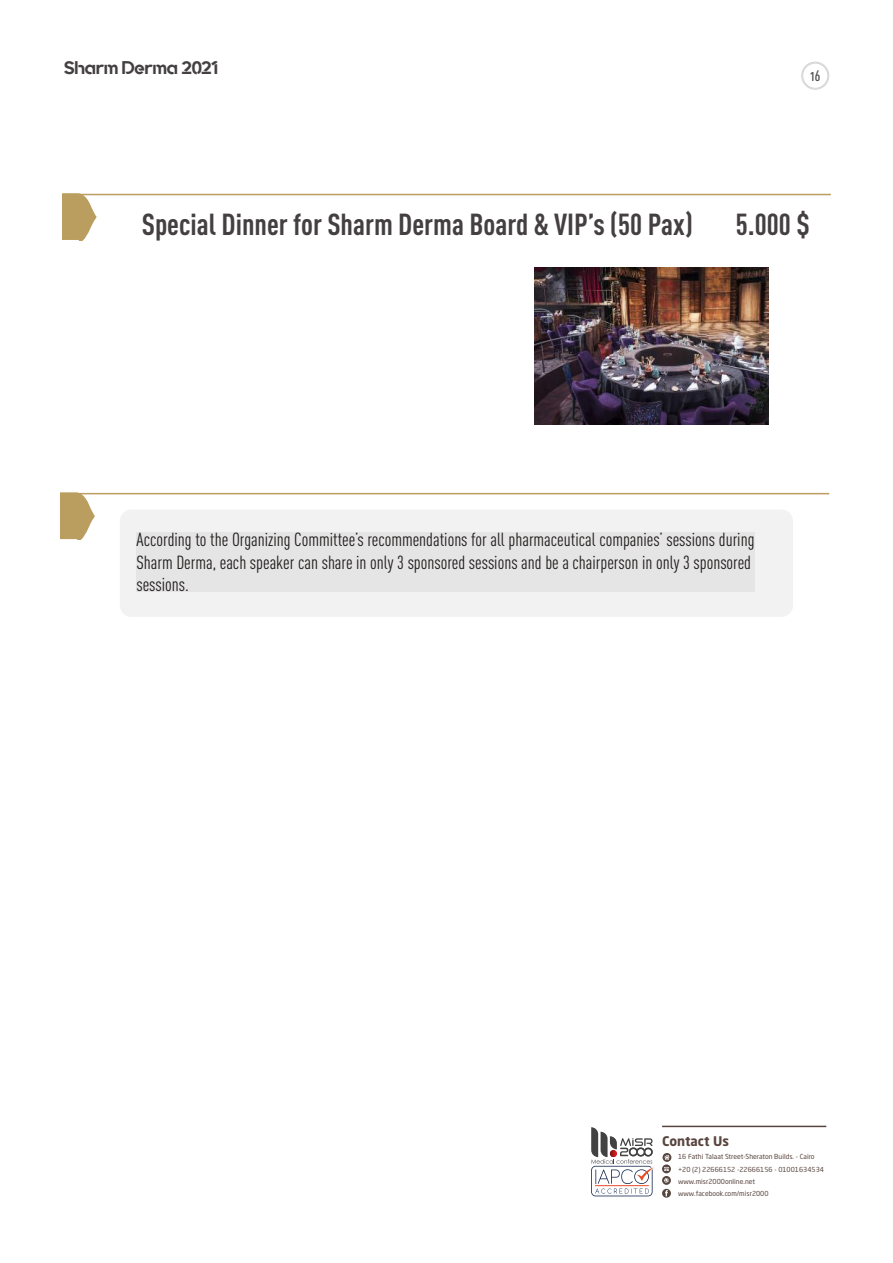
<style>
.page{position:relative;width:893px;height:1263px;background:#fff}
.page>*{position:absolute;margin:0;border:0;box-sizing:border-box;transform-origin:0 0}
.t1{font:700 30px "DIN Cond";color:#444041}
.t2{font:18.75px/22.5px "DIN Cond";color:#241f1f}
.t3{font:18.3px "Quantify";letter-spacing:-.01em;color:#444041}
.t4{font:15px "DIN Cond Medium Alternate";color:#4e4b4c}
.t5{font:700 13.2px "Neo Sans Std";color:#59453f}
.t6{font:6.9px/12.3px "Neo Sans Std";color:#59453f}
</style>
<div class="page">
<div style="left:801px;top:62px;width:28px;height:28px;border:1px solid #d5d4d5;border-radius:50%"></div>
<div style="left:803px;top:63px;width:25px;height:25px;border:1px solid #d5d4d5;border-radius:50%"></div>
<div style="left:120px;top:509px;width:673px;height:108px;background:linear-gradient(to right,#ebebeb,#ececec);border-radius:11px"></div>
<img style="left:535px;top:267px;width:234px;height:157px">
<hr style="left:62px;top:194px;width:769px;height:1px;background:#ba9e5f">
<svg style="left:62px;top:195px;width:35px;height:46px"></svg>
<hr style="left:60px;top:493px;width:769px;height:1px;background:#ba9e5f">
<svg style="left:60px;top:494px;width:36px;height:46px"></svg>
<div style="left:662px;top:1164px;width:9px;height:9px;background:#59453f;border-radius:50%"></div>
<svg style="left:664px;top:1167px;width:5px;height:4px"></svg>
<svg style="left:662px;top:1153px;width:9px;height:9px"></svg>
<svg style="left:664px;top:1155px;width:6px;height:5px"></svg>
<svg style="left:662px;top:1176px;width:9px;height:9px"></svg>
<svg style="left:664px;top:1178px;width:5px;height:5px"></svg>
<hr style="left:662px;top:1126px;width:164px;height:1px;background:#59453f">
<svg style="left:662px;top:1189px;width:9px;height:9px"></svg>
<svg style="left:665px;top:1190px;width:3px;height:6px"></svg>
<svg style="left:591px;top:1127px;width:63px;height:69px"></svg>
<p class="t3" style="left:64px;top:58px;width:156px">Sharm Derma 2021</p>
<p class="t4" style="left:810px;top:66px;width:12px">16</p>
<h1 class="t1" style="left:142px;top:206px;width:552px">Special Dinner for Sharm Derma Board &amp; VIP’s (50 Pax)</h1>
<h1 class="t1" style="left:736px;top:206px;width:75px">5.000 $</h1>
<p class="t2" style="left:136px;top:528px;width:620px">According to the Organizing Committee’s recommendations for all pharmaceutical companies’ sessions during<br>Sharm Derma, each speaker can share in only 3 sponsored sessions and be a chairperson in only 3 sponsored sessions.</p>
<p class="t5" style="left:662px;top:1132px;width:69px">Contact Us</p>
<p class="t6" style="left:678px;top:1150px;width:147px">16 Fathi Talaat Street-Sheraton Builds. - Cairo +20 (2) 22666152 -22666156 - 01001634534 www.misr2000online.net www.facebook.com/misr2000</p>
</div>
